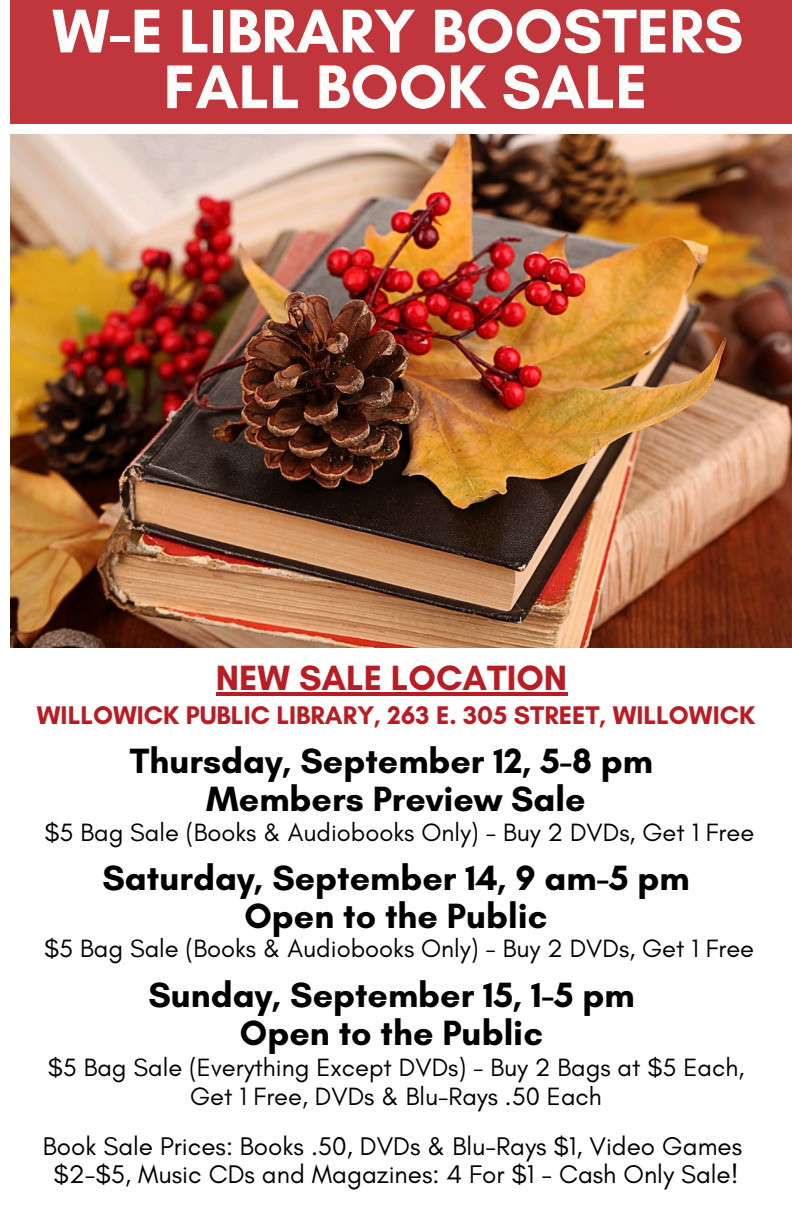
<style>
.page{position:relative;width:792px;height:1224px;background:#fff}
.page>*{position:absolute;margin:0;border:0;box-sizing:border-box;transform-origin:0 0}
.t1{font:700 62.8px/55.8px "Glacial Indifference";color:#fdfcfb;text-align:center}
.t2{font:700 35.8px "Glacial Indifference";color:#000}
.t3{font:700 35.8px "Glacial Indifference";color:#b91d24}
.t4{font:26px "Glacial Indifference";color:#000}
.t5{font:700 26px "Glacial Indifference";color:#b91d24}
.t6{font:25.4px "Glacial Indifference";color:#000}
</style>
<div class="page">
<hr style="left:216px;top:692px;width:351px;height:3px;background:#b91d24">
<img style="left:10px;top:134px;width:782px;height:513px">
<div style="left:10px;top:0;width:782px;height:123px;background:#c0363c"></div>
<p class="t1" style="left:52px;top:3px;width:693px">W-E LIBRARY BOOSTERS<br>FALL BOOK SALE</p>
<h1 class="t3" style="left:216px;top:656px;width:353px">NEW SALE LOCATION</h1>
<h1 class="t5" style="left:37px;top:700px;width:720px">WILLOWICK PUBLIC LIBRARY, 263 E. 305 STREET, WILLOWICK</h1>
<p class="t2" style="left:130px;top:739px;width:525px">Thursday, September 12, 5-8 pm</p>
<h2 class="t2" style="left:206px;top:777px;width:381px">Members Preview Sale</h2>
<p class="t6" style="left:44px;top:816px;width:711px">$5 Bag Sale (Books &amp; Audiobooks Only) - Buy 2 DVDs, Get 1 Free</p>
<p class="t2" style="left:102px;top:856px;width:589px">Saturday, September 14, 9 am-5 pm</p>
<p class="t2" style="left:244px;top:894px;width:305px">Open to the Public</p>
<p class="t6" style="left:44px;top:933px;width:711px">$5 Bag Sale (Books &amp; Audiobooks Only) - Buy 2 DVDs, Get 1 Free</p>
<p class="t2" style="left:148px;top:973px;width:488px">Sunday, September 15, 1-5 pm</p>
<p class="t2" style="left:240px;top:1011px;width:305px">Open to the Public</p>
<p class="t6" style="left:48px;top:1051px;width:698px">$5 Bag Sale (Everything Except DVDs) - Buy 2 Bags at $5 Each,</p>
<p class="t6" style="left:190px;top:1081px;width:413px">Get 1 Free, DVDs &amp; Blu-Rays .50 Each</p>
<p class="t4" style="left:43px;top:1130px;width:701px">Book Sale Prices: Books .50, DVDs &amp; Blu-Rays $1, Video Games</p>
<p class="t4" style="left:53px;top:1158px;width:687px">$2-$5, Music CDs and Magazines: 4 For $1 - Cash Only Sale!</p>
</div>
